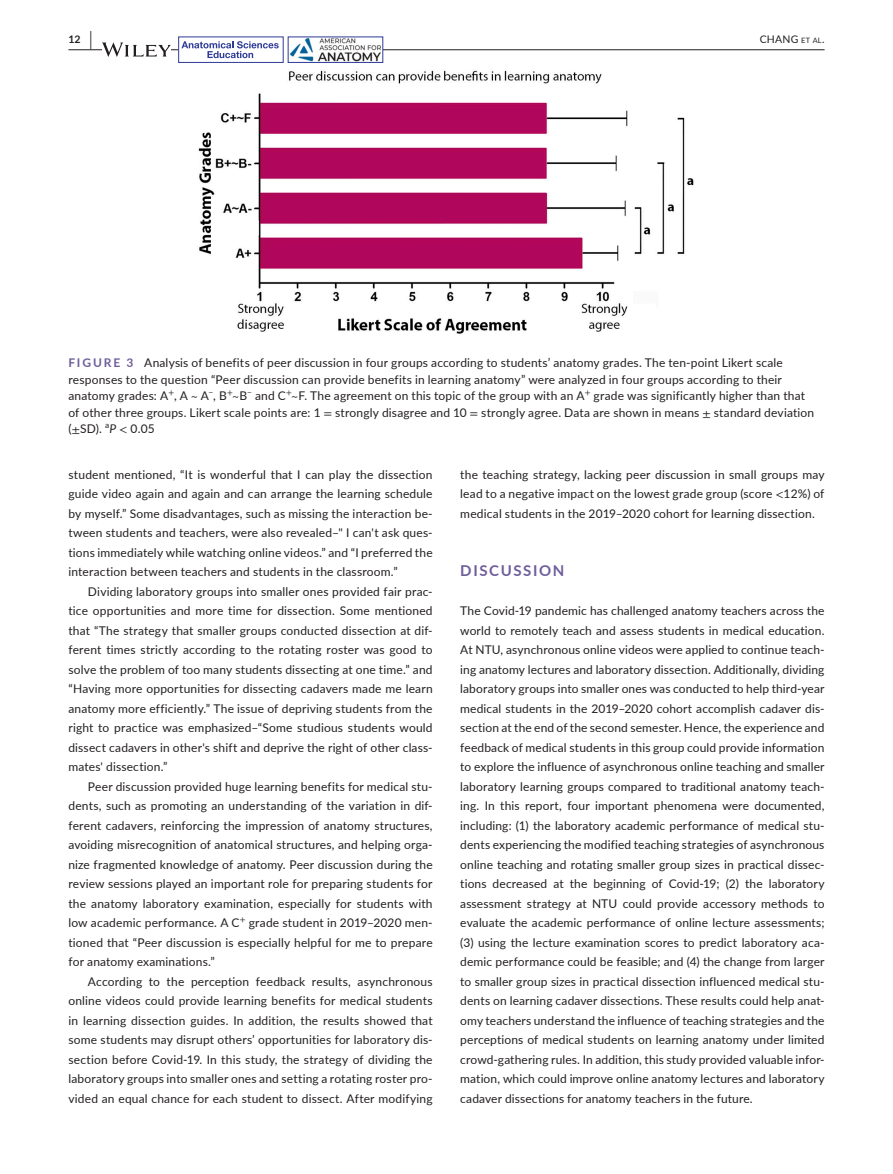
<style>
.page{position:relative;width:893px;height:1174px;background:#fff}
.page>*{position:absolute;margin:0;border:0;box-sizing:border-box;transform-origin:0 0}
.t1{font:700 15px "Lato";letter-spacing:.11em;color:#6e5e9b}
.t2{font:12px/19.5px "Lato";letter-spacing:.015em;color:#231f20;text-align:justify}
.t3{font:12px "STIX";color:#231f20}
.t4{font:10.5px "Lato";letter-spacing:.02em;color:#231f20}
.t5{font:700 10.5px "Lato";color:#231f20}
.t6{font:8.4px "STIX";color:#231f20}
.t7{font:8.4px "Lato";color:#231f20}
.s1{font-size:19.5px}
.s2{font-size:7.35px}
.s3{font-weight:700;color:#6e5e9b}
.s4{font-family:"STIX"}
.s5{font-family:"Lato"}
.s6{font-style:italic}
</style>
<div class="page">
<hr style="left:68px;top:49px;width:756px;height:1px;background:#231f20">
<svg style="left:102px;top:42px;width:69px;height:15px"></svg>
<svg style="left:178px;top:37px;width:205px;height:26px"></svg>
<img style="left:198px;top:70px;width:496px;height:264px">
<p class="t5" style="left:68px;top:31px;width:25px">12 <span class="s1">|</span></p>
<p class="t4" style="left:760px;top:31px;width:66px">CHANG <span class="s2">et al</span>.</p>
<p class="t2" style="left:68px;top:354px;width:716px;line-height:16.5px"><span class="s3">FIGURE 3</span> Analysis of benefits of peer discussion in four groups according to students’ anatomy grades. The ten-point Likert scale responses to the question “Peer discussion can provide benefits in learning anatomy” were analyzed in four groups according to their anatomy grades: A</p>
<p class="t6" style="left:168px;top:386px;width:7px">+</p>
<p class="t2" style="left:174px;top:386px;width:54px">, A<span class="s4">~</span>A, B</p>
<p class="t7" style="left:208px;top:386px;width:6px">−</p>
<p class="t6" style="left:227px;top:386px;width:7px">+</p>
<p class="t3" style="left:233px;top:388px;width:16px">~<span class="s5">B</span></p>
<p class="t7" style="left:247px;top:386px;width:6px">−</p>
<p class="t2" style="left:255px;top:386px;width:32px">and C</p>
<p class="t6" style="left:286px;top:386px;width:7px">+</p>
<p class="t2" style="left:292px;top:386px;width:294px"><span class="s4">~</span>F. The agreement on this topic of the group with an A</p>
<p class="t6" style="left:585px;top:386px;width:7px">+</p>
<p class="t2" style="left:68px;top:387px;width:747px;line-height:16.5px;text-align:left;text-indent:525px">grade was significantly higher than that of other three groups. Likert scale points are: 1 <span class="s4">=</span> strongly disagree and 10 <span class="s4">=</span> strongly agree. Data are shown in means <span class="s4">±</span> standard deviation (<span class="s4">±</span>SD). <sup>a</sup><span class="s6">P</span> <span class="s4">&lt;</span> 0.05</p>
<p class="t2" style="left:68px;top:464px;width:366px">student mentioned, “It is wonderful that I can play the dissection guide video again and again and can arrange the learning schedule by myself.” Some disadvantages, such as missing the interaction be&shy;tween students and teachers, were also revealed–" I can't ask ques&shy;tions immediately while watching online videos.” and “I preferred the interaction between teachers and students in the classroom.”</p>
<p class="t2" style="left:68px;top:581px;width:366px;text-indent:20px">Dividing laboratory groups into smaller ones provided fair prac&shy;tice opportunities and more time for dissection. Some mentioned that “The strategy that smaller groups conducted dissection at dif&shy;ferent times strictly according to the rotating roster was good to solve the problem of too many students dissecting at one time.” and “Having more opportunities for dissecting cadavers made me learn anatomy more efficiently.” The issue of depriving students from the right to practice was emphasized–“Some studious students would dissect cadavers in other's shift and deprive the right of other class&shy;mates' dissection.”</p>
<p class="t2" style="left:68px;top:776px;width:366px;text-indent:20px">Peer discussion provided huge learning benefits for medical stu&shy;dents, such as promoting an understanding of the variation in dif&shy;ferent cadavers, reinforcing the impression of anatomy structures, avoiding misrecognition of anatomical structures, and helping orga&shy;nize fragmented knowledge of anatomy. Peer discussion during the review sessions played an important role for preparing students for the anatomy laboratory examination, especially for students with low academic performance. A C<sup>+</sup> grade student in 2019–2020 men&shy;tioned that “Peer discussion is especially helpful for me to prepare for anatomy examinations.”</p>
<p class="t2" style="left:68px;top:971px;width:366px;text-indent:20px">According to the perception feedback results, asynchronous online videos could provide learning benefits for medical students in learning dissection guides. In addition, the results showed that some students may disrupt others’ opportunities for laboratory dis&shy;section before Covid-19. In this study, the strategy of dividing the laboratory groups into smaller ones and setting a rotating roster pro&shy;vided an equal chance for each student to dissect. After modifying</p>
<p class="t2" style="left:460px;top:464px;width:366px">the teaching strategy, lacking peer discussion in small groups may lead to a negative impact on the lowest grade group (score <span class="s4">&lt;</span>12%) of medical students in the 2019–2020 cohort for learning dissection.</p>
<p class="t1" style="left:460px;top:560px;width:106px">DISCUSSION</p>
<p class="t2" style="left:460px;top:600px;width:366px">The Covid-19 pandemic has challenged anatomy teachers across the world to remotely teach and assess students in medical education.<br>At NTU, asynchronous online videos were applied to continue teach&shy;ing anatomy lectures and laboratory dissection. Additionally, dividing laboratory groups into smaller ones was conducted to help third-year medical students in the 2019–2020 cohort accomplish cadaver dis&shy;section at the end of the second semester. Hence, the experience and feedback of medical students in this group could provide information to explore the influence of asynchronous online teaching and smaller laboratory learning groups compared to traditional anatomy teach&shy;ing. In this report, four important phenomena were documented, including: (1) the laboratory academic performance of medical stu&shy;dents experiencing the modified teaching strategies of asynchronous online teaching and rotating smaller group sizes in practical dissec&shy;tions decreased at the beginning of Covid-19; (2) the laboratory assessment strategy at NTU could provide accessory methods to evaluate the academic performance of online lecture assessments; (3) using the lecture examination scores to predict laboratory aca&shy;demic performance could be feasible; and (4) the change from larger to smaller group sizes in practical dissection influenced medical stu&shy;dents on learning cadaver dissections. These results could help anat&shy;omy teachers understand the influence of teaching strategies and the perceptions of medical students on learning anatomy under limited crowd-gathering rules. In addition, this study provided valuable infor&shy;mation, which could improve online anatomy lectures and laboratory cadaver dissections for anatomy teachers in the future.</p>
</div>
